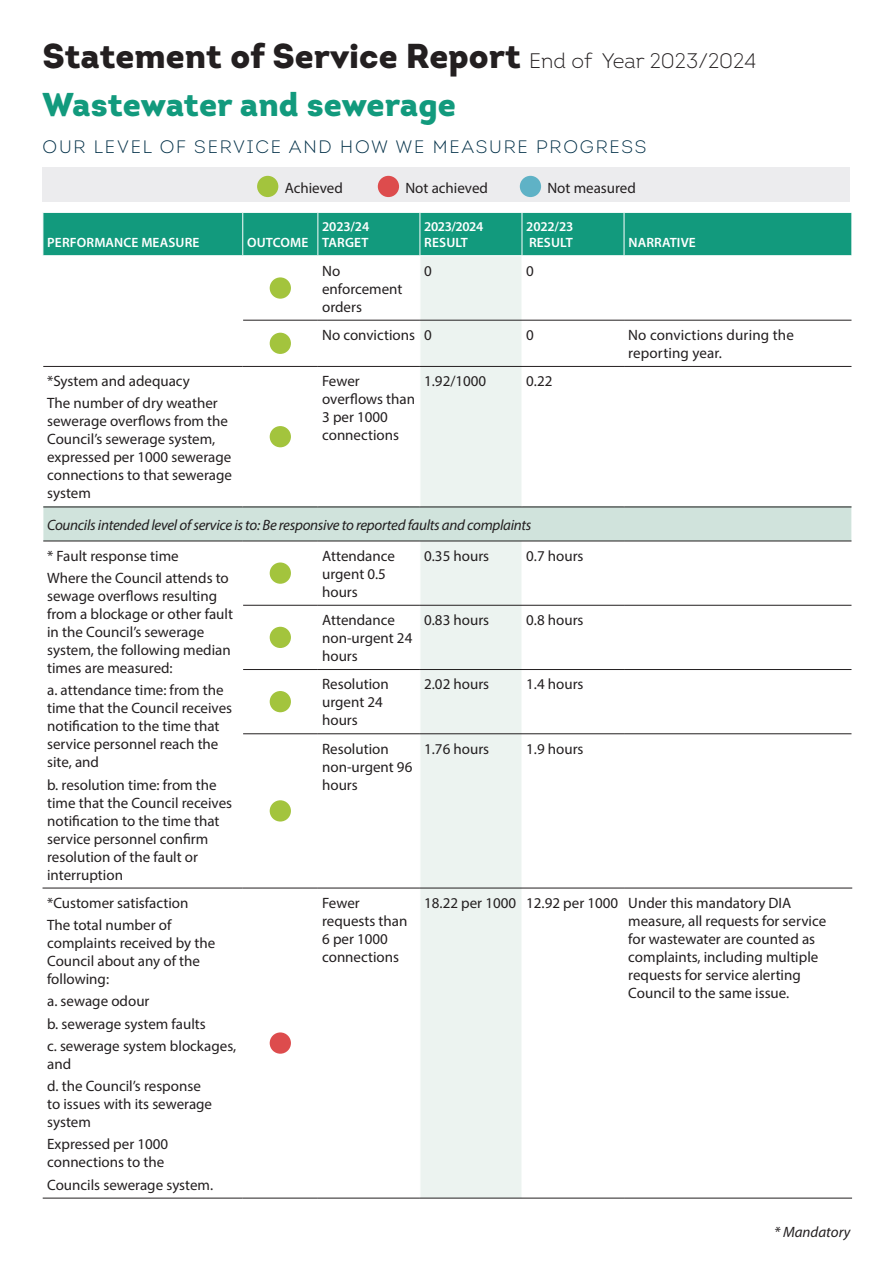
<style>
.page{position:relative;width:893px;height:1263px;background:#fff}
.page>*{position:absolute;margin:0;border:0;box-sizing:border-box;transform-origin:0 0}
.t1{font:900 34.5px "Intro";color:#231f20}
.t2{font:900 33px "Intro";color:#129a7d}
.t3{font:300 18px "Intro";letter-spacing:.1em;color:#002f47}
.t4{font:15px/18px "Myriad Pro";color:#231f20}
.t5{font:italic 15px "Myriad Pro";letter-spacing:-.02em;color:#231f20}
.t6{font:italic 15px "Myriad Pro";color:#231f20}
.t7{font:600 13.5px "Myriad Pro";letter-spacing:.01em;color:#fff}
.t8{font:600 13.5px/16.2px "Myriad Pro";letter-spacing:-.01em;color:#fff}
.t9{font:600 13.5px/16.2px "Myriad Pro";letter-spacing:-.03em;color:#fff}
.s1{font-weight:300;font-size:21px}
</style>
<div class="page">
<div style="left:43px;top:167px;width:807px;height:34px;background:#ececee"></div>
<div style="left:257px;top:176px;width:21px;height:21px;background:#a3c43d;border-radius:50%"></div>
<div style="left:378px;top:176px;width:21px;height:21px;background:#dd4c4d;border-radius:50%"></div>
<div style="left:520px;top:176px;width:21px;height:21px;background:#5fb2c6;border-radius:50%"></div>
<div style="left:44px;top:213px;width:807px;height:42px;background:#129a7d"></div>
<div style="left:421px;top:256px;width:101px;height:942px;background:#ecf3f0"></div>
<div style="left:43px;top:507px;width:809px;height:34px;background:#d0e3dc"></div>
<hr style="left:242px;top:213px;width:1px;height:42px;background:#fff">
<hr style="left:317px;top:213px;width:1px;height:42px;background:#fff">
<hr style="left:420px;top:213px;width:1px;height:42px;background:#fff">
<hr style="left:522px;top:213px;width:1px;height:42px;background:#fff">
<hr style="left:624px;top:213px;width:1px;height:42px;background:#fff">
<hr style="left:43px;top:507px;width:1px;height:34px;background:#fff">
<hr style="left:851px;top:507px;width:1px;height:34px;background:#fff">
<hr style="left:43px;top:1198px;width:200px;height:1px;background:#231f20">
<hr style="left:243px;top:1198px;width:75px;height:1px;background:#231f20">
<hr style="left:318px;top:1198px;width:102px;height:1px;background:#231f20">
<hr style="left:420px;top:1198px;width:102px;height:1px;background:#231f20">
<hr style="left:522px;top:1198px;width:102px;height:1px;background:#231f20">
<hr style="left:624px;top:1198px;width:228px;height:1px;background:#231f20">
<hr style="left:243px;top:320px;width:75px;height:1px;background:#231f20">
<hr style="left:318px;top:320px;width:102px;height:1px;background:#231f20">
<hr style="left:420px;top:320px;width:102px;height:1px;background:#231f20">
<hr style="left:522px;top:320px;width:102px;height:1px;background:#231f20">
<hr style="left:624px;top:320px;width:227px;height:1px;background:#231f20">
<hr style="left:43px;top:366px;width:200px;height:1px;background:#231f20">
<hr style="left:243px;top:366px;width:75px;height:1px;background:#231f20">
<hr style="left:318px;top:366px;width:102px;height:1px;background:#231f20">
<hr style="left:420px;top:366px;width:102px;height:1px;background:#231f20">
<hr style="left:522px;top:366px;width:102px;height:1px;background:#231f20">
<hr style="left:624px;top:366px;width:227px;height:1px;background:#231f20">
<hr style="left:43px;top:507px;width:200px;height:1px;background:#231f20">
<hr style="left:243px;top:507px;width:75px;height:1px;background:#231f20">
<hr style="left:318px;top:507px;width:102px;height:1px;background:#231f20">
<hr style="left:420px;top:507px;width:102px;height:1px;background:#231f20">
<hr style="left:522px;top:507px;width:102px;height:1px;background:#231f20">
<hr style="left:624px;top:507px;width:227px;height:1px;background:#231f20">
<hr style="left:43px;top:541px;width:200px;height:1px;background:#231f20">
<hr style="left:43px;top:888px;width:200px;height:1px;background:#231f20">
<hr style="left:243px;top:541px;width:75px;height:1px;background:#231f20">
<hr style="left:318px;top:541px;width:102px;height:1px;background:#231f20">
<hr style="left:420px;top:541px;width:102px;height:1px;background:#231f20">
<hr style="left:522px;top:541px;width:102px;height:1px;background:#231f20">
<hr style="left:624px;top:541px;width:227px;height:1px;background:#231f20">
<hr style="left:243px;top:605px;width:75px;height:1px;background:#231f20">
<hr style="left:318px;top:605px;width:102px;height:1px;background:#231f20">
<hr style="left:420px;top:605px;width:102px;height:1px;background:#231f20">
<hr style="left:522px;top:605px;width:102px;height:1px;background:#231f20">
<hr style="left:624px;top:605px;width:227px;height:1px;background:#231f20">
<hr style="left:243px;top:669px;width:75px;height:1px;background:#231f20">
<hr style="left:318px;top:669px;width:102px;height:1px;background:#231f20">
<hr style="left:420px;top:669px;width:102px;height:1px;background:#231f20">
<hr style="left:522px;top:669px;width:102px;height:1px;background:#231f20">
<hr style="left:624px;top:669px;width:227px;height:1px;background:#231f20">
<hr style="left:243px;top:733px;width:75px;height:1px;background:#231f20">
<hr style="left:318px;top:733px;width:102px;height:1px;background:#231f20">
<hr style="left:420px;top:733px;width:102px;height:1px;background:#231f20">
<hr style="left:522px;top:733px;width:102px;height:1px;background:#231f20">
<hr style="left:624px;top:733px;width:227px;height:1px;background:#231f20">
<hr style="left:243px;top:888px;width:75px;height:1px;background:#231f20">
<hr style="left:318px;top:888px;width:102px;height:1px;background:#231f20">
<hr style="left:420px;top:888px;width:102px;height:1px;background:#231f20">
<hr style="left:522px;top:888px;width:102px;height:1px;background:#231f20">
<hr style="left:624px;top:888px;width:228px;height:1px;background:#231f20">
<div style="left:270px;top:277px;width:21px;height:22px;background:#a3c43d;border-radius:50%"></div>
<div style="left:270px;top:333px;width:21px;height:21px;background:#a3c43d;border-radius:50%"></div>
<div style="left:270px;top:426px;width:21px;height:21px;background:#a3c43d;border-radius:50%"></div>
<div style="left:270px;top:562px;width:21px;height:22px;background:#a3c43d;border-radius:50%"></div>
<div style="left:270px;top:627px;width:21px;height:21px;background:#a3c43d;border-radius:50%"></div>
<div style="left:270px;top:691px;width:21px;height:21px;background:#a3c43d;border-radius:50%"></div>
<div style="left:270px;top:800px;width:21px;height:21px;background:#a3c43d;border-radius:50%"></div>
<div style="left:270px;top:1032px;width:21px;height:22px;background:#dd4c4d;border-radius:50%"></div>
<h1 class="t1" style="left:43px;top:34px;width:715px">Statement of Service Report <span class="s1">End of Year 2023/2024</span></h1>
<h2 class="t2" style="left:43px;top:82px;width:415px">Wastewater and sewerage</h2>
<p class="t3" style="left:43px;top:136px;width:605px">OUR LEVEL OF SERVICE AND HOW WE MEASURE PROGRESS</p>
<p class="t4" style="left:285px;top:178px;width:60px">Achieved</p>
<p class="t4" style="left:405px;top:178px;width:84px">Not achieved</p>
<p class="t4" style="left:547px;top:178px;width:90px">Not measured</p>
<p class="t7" style="left:47px;top:234px;width:154px">PERFORMANCE MEASURE</p>
<p class="t7" style="left:247px;top:234px;width:63px">OUTCOME</p>
<p class="t4" style="left:47px;top:370px;width:172px;line-height:22.2px">*System and adequacy<br>The number of dry weather</p>
<p class="t4" style="left:47px;top:412px;width:186px">sewerage overflows from the<br>Council’s sewerage system, expressed per 1000 sewerage connections to that sewerage system</p>
<p class="t8" style="left:322px;top:218px;width:49px">2023/24<br>TARGET</p>
<p class="t9" style="left:424px;top:218px;width:61px">2023/2024<br>RESULT</p>
<p class="t8" style="left:526px;top:218px;width:49px">2022/23<br>RESULT</p>
<p class="t7" style="left:628px;top:234px;width:69px">NARRATIVE</p>
<p class="t4" style="left:322px;top:261px;width:82px">No enforcement orders</p>
<p class="t4" style="left:424px;top:261px;width:9px">0</p>
<p class="t4" style="left:526px;top:261px;width:9px">0</p>
<p class="t4" style="left:322px;top:326px;width:111px">No convictions 0</p>
<p class="t4" style="left:526px;top:326px;width:9px">0</p>
<p class="t4" style="left:628px;top:326px;width:167px">No convictions during the reporting year.</p>
<p class="t4" style="left:322px;top:372px;width:94px">Fewer overflows than<br>3 per 1000 connections</p>
<p class="t4" style="left:424px;top:372px;width:64px">1.92/1000</p>
<p class="t4" style="left:526px;top:372px;width:28px">0.22</p>
<p class="t5" style="left:47px;top:515px;width:486px">Councils intended level of service is to: Be responsive to reported faults and complaints</p>
<p class="t4" style="left:47px;top:544px;width:183px;line-height:22.2px">* Fault response time<br>Where the Council attends to</p>
<p class="t4" style="left:47px;top:587px;width:187px">sewage overflows resulting from a blockage or other fault in the Council’s sewerage system, the following median times are measured:</p>
<p class="t4" style="left:47px;top:681px;width:187px">a. attendance time: from the time that the Council receives notification to the time that service personnel reach the site, and</p>
<p class="t4" style="left:47px;top:775px;width:187px">b. resolution time: from the time that the Council receives notification to the time that service personnel confirm resolution of the fault or interruption</p>
<p class="t4" style="left:322px;top:546px;width:74px">Attendance urgent 0.5 hours</p>
<p class="t4" style="left:424px;top:546px;width:67px">0.35 hours</p>
<p class="t4" style="left:526px;top:546px;width:59px">0.7 hours</p>
<p class="t4" style="left:322px;top:611px;width:92px">Attendance non-urgent 24 hours</p>
<p class="t4" style="left:424px;top:611px;width:67px">0.83 hours</p>
<p class="t4" style="left:526px;top:611px;width:59px">0.8 hours</p>
<p class="t4" style="left:322px;top:675px;width:68px">Resolution urgent 24 hours</p>
<p class="t4" style="left:424px;top:675px;width:67px">2.02 hours</p>
<p class="t4" style="left:526px;top:675px;width:59px">1.4 hours</p>
<p class="t4" style="left:322px;top:739px;width:92px">Resolution non-urgent 96 hours</p>
<p class="t4" style="left:424px;top:739px;width:67px">1.76 hours</p>
<p class="t4" style="left:526px;top:739px;width:59px">1.9 hours</p>
<p class="t4" style="left:47px;top:891px;width:143px;line-height:22.2px">*Customer satisfaction<br>The total number of</p>
<p class="t4" style="left:47px;top:934px;width:170px">complaints received by the<br>Council about any of the following:</p>
<p class="t4" style="left:47px;top:990px;width:191px;line-height:22.2px">a. sewage odour<br>b. sewerage system faults<br>c. sewerage system blockages,</p>
<p class="t4" style="left:47px;top:1052px;width:155px;line-height:22.2px">and<br>d. the Council’s response</p>
<p class="t4" style="left:47px;top:1095px;width:167px">to issues with its sewerage system</p>
<p class="t4" style="left:47px;top:1135px;width:123px">Expressed per 1000 connections to the</p>
<p class="t4" style="left:47px;top:1175px;width:168px">Councils sewerage system.</p>
<p class="t4" style="left:322px;top:893px;width:87px">Fewer requests than<br>6 per 1000 connections</p>
<p class="t4" style="left:628px;top:893px;width:199px;text-indent:-204px">18.22 per 1000 12.92 per 1000 Under this mandatory DIA measure, all requests for service for wastewater are counted as complaints, including multiple requests for service alerting Council to the same issue.</p>
<p class="t6" style="left:774px;top:1223px;width:78px">* Mandatory</p>
</div>
